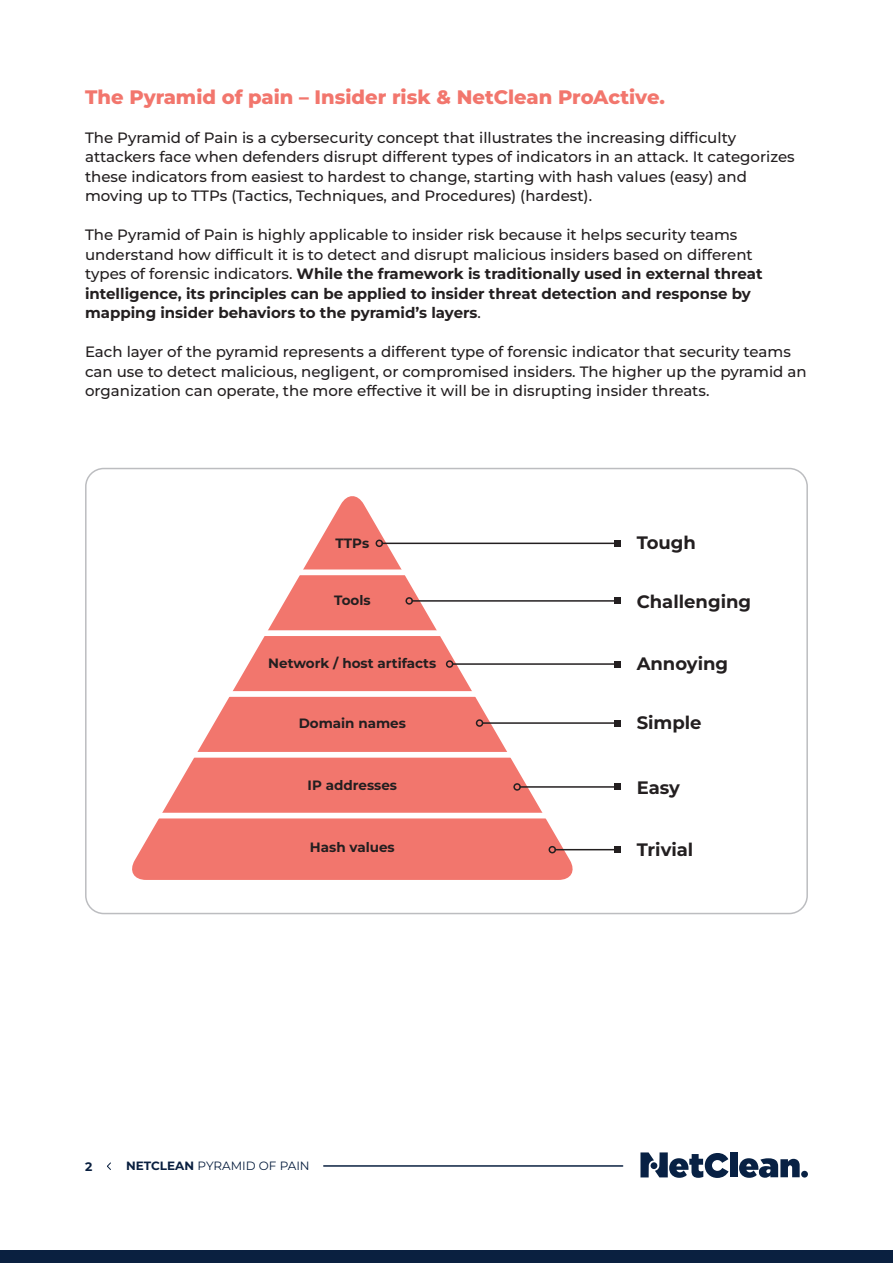
<style>
.page{position:relative;width:893px;height:1263px;background:#fff}
.page>*{position:absolute;margin:0;border:0;box-sizing:border-box;transform-origin:0 0}
.t1{font:800 19.5px "Montserrat";color:#f2766d}
.t2{font:700 18px "Montserrat";color:#231f20}
.t3{font:500 15px/19.5px "Montserrat";color:#231f20}
.t4{font:700 13.5px "Montserrat";color:#231f20}
.t5{font:700 12.3px "Montserrat";color:#0a2040}
.t6{font:12px "Montserrat";color:#0a2040}
.s1{font-weight:700}
</style>
<div class="page">
<div style="left:801px;top:1171px;width:7px;height:6px;background:#082144;border-radius:50%"></div>
<div style="left:730px;top:1152px;width:8px;height:25px;background:#082144"></div>
<svg style="left:739px;top:1158px;width:61px;height:20px"></svg>
<svg style="left:640px;top:1152px;width:88px;height:26px"></svg>
<div style="left:0;top:1251px;width:893px;height:12px;background:#0a2040"></div>
<hr style="left:324px;top:1165px;width:299px;height:2px;background:#0a2040">
<svg style="left:107px;top:1162px;width:4px;height:8px"></svg>
<svg style="left:132px;top:496px;width:444px;height:384px;fill:#f2766d"></svg>
<div style="left:174px;top:752px;width:360px;height:6px;background:#fff"></div>
<div style="left:233px;top:630px;width:238px;height:6px;background:#fff"></div>
<div style="left:220px;top:569px;width:314px;height:6px;background:#fff"></div>
<div style="left:154px;top:813px;width:397px;height:5px;background:#fff"></div>
<div style="left:227px;top:691px;width:250px;height:6px;background:#fff"></div>
<hr style="left:382px;top:543px;width:235px;height:1px;background:#231f20">
<div style="left:376px;top:540px;width:7px;height:7px;border:2px solid #231f20;border-radius:50%"></div>
<svg style="left:614px;top:540px;width:6px;height:6px"></svg>
<hr style="left:412px;top:600px;width:205px;height:2px;background:#231f20">
<div style="left:405px;top:597px;width:8px;height:8px;border:2px solid #231f20;border-radius:50%"></div>
<svg style="left:614px;top:598px;width:6px;height:6px"></svg>
<hr style="left:453px;top:663px;width:164px;height:2px;background:#231f20">
<div style="left:446px;top:660px;width:7px;height:8px;border:2px solid #231f20;border-radius:50%"></div>
<svg style="left:614px;top:661px;width:6px;height:6px"></svg>
<hr style="left:483px;top:722px;width:134px;height:2px;background:#231f20">
<div style="left:476px;top:719px;width:7px;height:8px;border:2px solid #231f20;border-radius:50%"></div>
<svg style="left:614px;top:720px;width:6px;height:6px"></svg>
<hr style="left:520px;top:786px;width:97px;height:2px;background:#231f20">
<div style="left:513px;top:783px;width:8px;height:8px;border:2px solid #231f20;border-radius:50%"></div>
<svg style="left:614px;top:784px;width:6px;height:6px"></svg>
<hr style="left:555px;top:849px;width:62px;height:1px;background:#231f20">
<div style="left:549px;top:846px;width:7px;height:7px;border:2px solid #231f20;border-radius:50%"></div>
<svg style="left:614px;top:847px;width:6px;height:6px"></svg>
<div style="left:85px;top:468px;width:723px;height:446px;border:2px solid #bcbdc0;border-radius:18px"></div>
<p class="t1" style="left:85px;top:84px;width:582px">The Pyramid of pain – Insider risk &amp; NetClean ProActive.</p>
<p class="t3" style="left:85px;top:127px;width:711px">The Pyramid of Pain is a cybersecurity concept that illustrates the increasing difficulty attackers face when defenders disrupt different types of indicators in an attack. It categorizes these indicators from easiest to hardest to change, starting with hash values (easy) and moving up to TTPs (Tactics, Techniques, and Procedures) (hardest).</p>
<p class="t3" style="left:85px;top:225px;width:679px">The Pyramid of Pain is highly applicable to insider risk because it helps security teams understand how difficult it is to detect and disrupt malicious insiders based on different types of forensic indicators. <span class="s1">While the framework is traditionally used in external threat intelligence, its principles can be applied to insider threat detection and response by mapping insider behaviors to the pyramid’s layers</span>.</p>
<p class="t3" style="left:85px;top:342px;width:723px">Each layer of the pyramid represents a different type of forensic indicator that security teams can use to detect malicious, negligent, or compromised insiders. The higher up the pyramid an organization can operate, the more effective it will be in disrupting insider threats.</p>
<p class="t4" style="left:335px;top:534px;width:35px">TTPs</p>
<p class="t2" style="left:637px;top:531px;width:61px">Tough</p>
<p class="t4" style="left:334px;top:591px;width:38px">Tools</p>
<p class="t2" style="left:637px;top:590px;width:116px">Challenging</p>
<p class="t4" style="left:268px;top:654px;width:170px">Network / host artifacts</p>
<p class="t2" style="left:637px;top:651px;width:93px">Annoying</p>
<p class="t4" style="left:299px;top:714px;width:109px">Domain names</p>
<p class="t2" style="left:637px;top:710px;width:66px">Simple</p>
<p class="t4" style="left:308px;top:776px;width:91px">IP addresses</p>
<p class="t2" style="left:637px;top:776px;width:45px">Easy</p>
<p class="t4" style="left:310px;top:838px;width:86px">Hash values</p>
<p class="t2" style="left:637px;top:837px;width:58px">Trivial</p>
<p class="t5" style="left:85px;top:1158px;width:9px">2</p>
<p class="t6" style="left:126px;top:1158px;width:185px"><span class="s1">NETCLEAN</span> PYRAMID OF PAIN</p>
</div>
